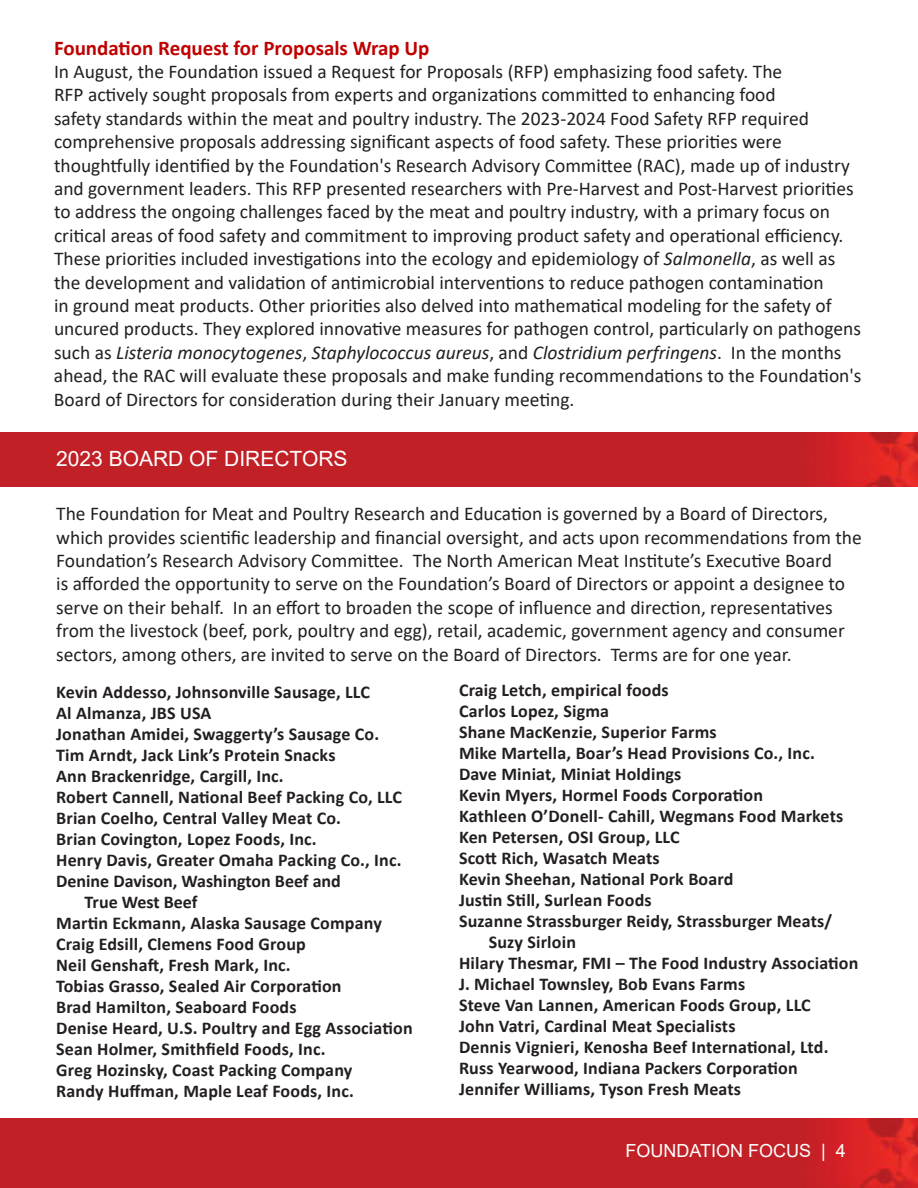
<style>
.page{position:relative;width:918px;height:1188px;background:#fff}
.page>*{position:absolute;margin:0;border:0;box-sizing:border-box;transform-origin:0 0}
.t1{font:700 21px "Calibri";color:#c00000}
.t2{font:21px "Arial";color:#fff}
.t3{font:19.5px/23.4px "Calibri";color:#231f20}
.t4{font:700 18px "Calibri";letter-spacing:.01em;color:#231f20}
.t5{font:18px "Arial";color:#fff}
.s1{font-style:italic}
</style>
<div class="page">
<img style="left:0;top:1119px;width:918px;height:69px">
<img style="left:0;top:433px;width:918px;height:53px">
<p class="t1" style="left:54px;top:33px;width:377px">Foundation Request for Proposals Wrap Up</p>
<p class="t3" style="left:54px;top:59px;width:809px">In August, the Foundation issued a Request for Proposals (RFP) emphasizing food safety. The<br>RFP actively sought proposals from experts and organizations committed to enhancing food<br>safety standards within the meat and poultry industry. The 2023-2024 Food Safety RFP required comprehensive proposals addressing significant aspects of food safety. These priorities were thoughtfully identified by the Foundation's Research Advisory Committee (RAC), made up of industry and government leaders. This RFP presented researchers with Pre-Harvest and Post-Harvest priorities to address the ongoing challenges faced by the meat and poultry industry, with a primary focus on critical areas of food safety and commitment to improving product safety and operational efficiency.<br>These priorities included investigations into the ecology and epidemiology of <span class="s1">Salmonella</span>, as well as the development and validation of antimicrobial interventions to reduce pathogen contamination<br>in ground meat products. Other priorities also delved into mathematical modeling for the safety of uncured products. They explored innovative measures for pathogen control, particularly on pathogens such as <span class="s1">Listeria monocytogenes</span>, <span class="s1">Staphylococcus aureus</span>, and <span class="s1">Clostridium perfringens</span>. In the months ahead, the RAC will evaluate these proposals and make funding recommendations to the Foundation's Board of Directors for consideration during their January meeting.</p>
<p class="t2" style="left:56px;top:444px;width:293px">2023 BOARD OF DIRECTORS</p>
<p class="t3" style="left:56px;top:502px;width:807px">The Foundation for Meat and Poultry Research and Education is governed by a Board of Directors, which provides scientific leadership and financial oversight, and acts upon recommendations from the Foundation’s Research Advisory Committee. The North American Meat Institute’s Executive Board<br>is afforded the opportunity to serve on the Foundation’s Board of Directors or appoint a designee to serve on their behalf. In an effort to broaden the scope of influence and direction, representatives from the livestock (beef, pork, poultry and egg), retail, academic, government agency and consumer sectors, among others, are invited to serve on the Board of Directors. Terms are for one year.</p>
<p class="t4" style="left:56px;top:680px;width:315px">Kevin Addesso, Johnsonville Sausage, LLC</p>
<p class="t4" style="left:56px;top:701px;width:157px">Al Almanza, JBS USA</p>
<p class="t4" style="left:56px;top:722px;width:325px">Jonathan Amidei, Swaggerty’s Sausage Co.</p>
<p class="t4" style="left:56px;top:743px;width:281px">Tim Arndt, Jack Link’s Protein Snacks</p>
<p class="t4" style="left:56px;top:764px;width:229px">Ann Brackenridge, Cargill, Inc.</p>
<p class="t4" style="left:56px;top:785px;width:347px">Robert Cannell, National Beef Packing Co, LLC</p>
<p class="t4" style="left:56px;top:806px;width:286px">Brian Coelho, Central Valley Meat Co.</p>
<p class="t4" style="left:56px;top:827px;width:262px">Brian Covington, Lopez Foods, Inc.</p>
<p class="t4" style="left:56px;top:848px;width:347px">Henry Davis, Greater Omaha Packing Co., Inc.</p>
<p class="t4" style="left:56px;top:869px;width:286px">Denine Davison, Washington Beef and</p>
<p class="t4" style="left:85px;top:890px;width:114px">True West Beef</p>
<p class="t4" style="left:56px;top:911px;width:327px">Martin Eckmann, Alaska Sausage Company</p>
<p class="t4" style="left:56px;top:932px;width:251px">Craig Edsill, Clemens Food Group</p>
<p class="t4" style="left:56px;top:953px;width:236px">Neil Genshaft, Fresh Mark, Inc.</p>
<p class="t4" style="left:56px;top:974px;width:287px">Tobias Grasso, Sealed Air Corporation</p>
<p class="t4" style="left:56px;top:995px;width:242px">Brad Hamilton, Seaboard Foods</p>
<p class="t4" style="left:56px;top:1016px;width:358px">Denise Heard, U.S. Poultry and Egg Association</p>
<p class="t4" style="left:56px;top:1037px;width:271px">Sean Holmer, Smithfield Foods, Inc.</p>
<p class="t4" style="left:56px;top:1058px;width:298px">Greg Hozinsky, Coast Packing Company</p>
<p class="t4" style="left:56px;top:1079px;width:299px">Randy Huffman, Maple Leaf Foods, Inc.</p>
<p class="t4" style="left:459px;top:677px;width:211px">Craig Letch, empirical foods</p>
<p class="t4" style="left:459px;top:698px;width:152px">Carlos Lopez, Sigma</p>
<p class="t4" style="left:459px;top:719px;width:259px">Shane MacKenzie, Superior Farms</p>
<p class="t4" style="left:459px;top:740px;width:357px">Mike Martella, Boar’s Head Provisions Co., Inc.</p>
<p class="t4" style="left:459px;top:761px;width:224px">Dave Miniat, Miniat Holdings</p>
<p class="t4" style="left:459px;top:782px;width:306px">Kevin Myers, Hormel Foods Corporation</p>
<p class="t4" style="left:459px;top:803px;width:386px">Kathleen O’Donell- Cahill, Wegmans Food Markets</p>
<p class="t4" style="left:459px;top:824px;width:222px">Ken Petersen, OSI Group, LLC</p>
<p class="t4" style="left:459px;top:845px;width:202px">Scott Rich, Wasatch Meats</p>
<p class="t4" style="left:459px;top:866px;width:276px">Kevin Sheehan, National Pork Board</p>
<p class="t4" style="left:459px;top:887px;width:194px">Justin Still, Surlean Foods</p>
<p class="t4" style="left:459px;top:908px;width:375px">Suzanne Strassburger Reidy, Strassburger Meats/</p>
<p class="t4" style="left:489px;top:929px;width:89px">Suzy Sirloin</p>
<p class="t4" style="left:459px;top:950px;width:401px">Hilary Thesmar, FMI – The Food Industry Association</p>
<p class="t4" style="left:459px;top:971px;width:288px">J. Michael Townsley, Bob Evans Farms</p>
<p class="t4" style="left:459px;top:992px;width:353px">Steve Van Lannen, American Foods Group, LLC</p>
<p class="t4" style="left:459px;top:1013px;width:278px">John Vatri, Cardinal Meat Specialists</p>
<p class="t4" style="left:459px;top:1034px;width:371px">Dennis Vignieri, Kenosha Beef International, Ltd.</p>
<p class="t4" style="left:459px;top:1055px;width:340px">Russ Yearwood, Indiana Packers Corporation</p>
<p class="t4" style="left:459px;top:1076px;width:284px">Jennifer Williams, Tyson Fresh Meats</p>
<p class="t5" style="left:625px;top:1138px;width:222px">FOUNDATION FOCUS | 4</p>
</div>
